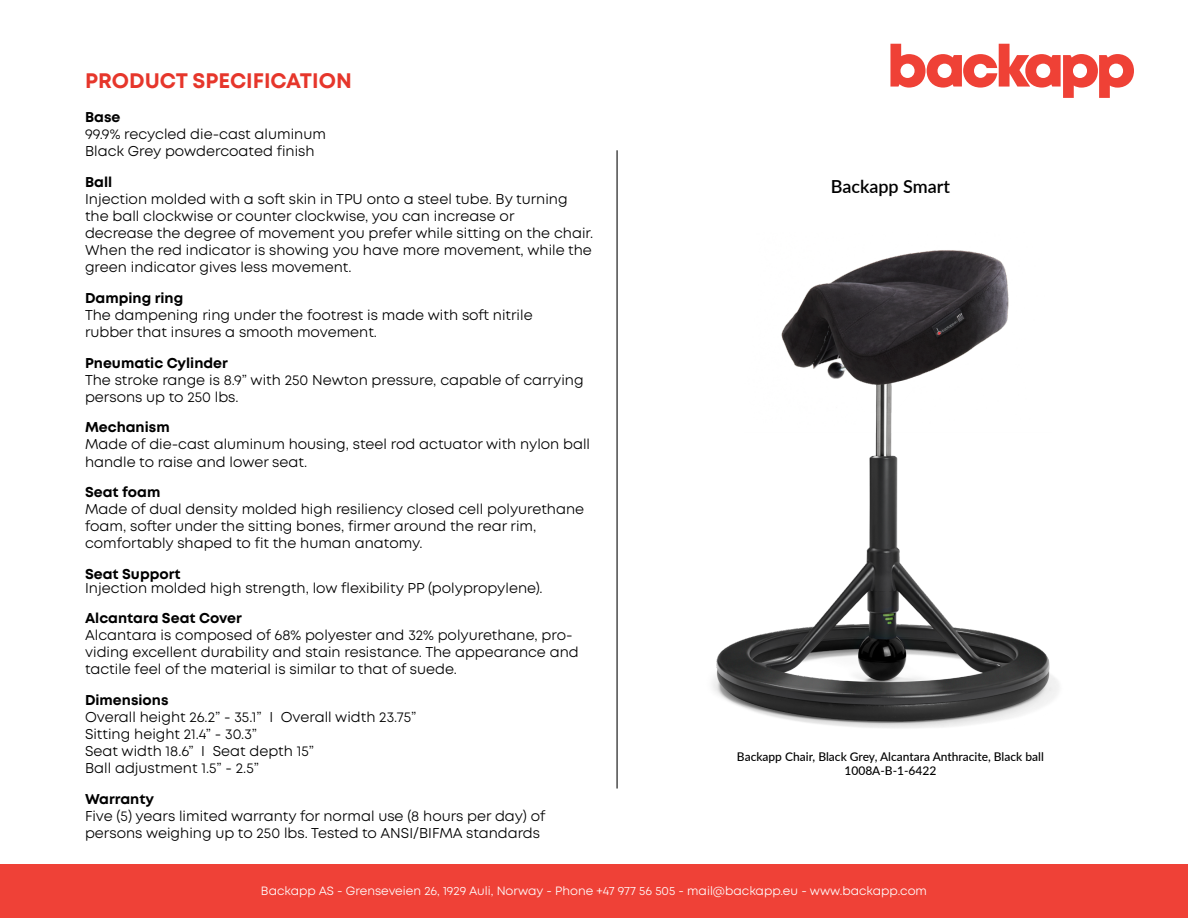
<style>
.page{position:relative;width:1188px;height:918px;background:#fff}
.page>*{position:absolute;margin:0;border:0;box-sizing:border-box;transform-origin:0 0}
.t1{font:700 21px "Mont";color:#e6362b}
.t2{font:600 18px "Lato";color:#000}
.t3{font:14.25px/17.1px "Mont";color:#000}
.t4{font:700 14.25px "Mont";color:#000}
.t5{font:12px "Mont";color:#fff}
.t6{font:500 12px "Lato";color:#000}
</style>
<div class="page">
<div style="left:0;top:864px;width:1188px;height:54px;background:#ef4137"></div>
<hr style="left:617px;top:150px;width:1px;height:639px;background:#000">
<img style="left:712px;top:250px;width:347px;height:478px">
<svg style="left:890px;top:44px;width:244px;height:54px"></svg>
<p class="t1" style="left:85px;top:67px;width:268px">PRODUCT SPECIFICATION</p>
<p class="t4" style="left:85px;top:108px;width:37px">Base</p>
<p class="t3" style="left:85px;top:126px;width:242px">99.9% recycled die-cast aluminum</p>
<p class="t3" style="left:85px;top:143px;width:231px">Black Grey powdercoated finish</p>
<p class="t4" style="left:85px;top:172px;width:29px">Ball</p>
<p class="t3" style="left:85px;top:190px;width:484px">Injection molded with a soft skin in TPU onto a steel tube. By turning the ball clockwise or counter clockwise, you can increase or</p>
<p class="t3" style="left:85px;top:225px;width:510px;text-align:justify">decrease the degree of movement you prefer while sitting on the chair.<br>When the red indicator is showing you have more movement, while the green indicator gives less movement.</p>
<p class="t4" style="left:85px;top:288px;width:100px">Damping ring</p>
<p class="t3" style="left:85px;top:306px;width:449px">The dampening ring under the footrest is made with soft nitrile</p>
<p class="t3" style="left:85px;top:324px;width:293px">rubber that insures a smooth movement.</p>
<p class="t4" style="left:85px;top:353px;width:144px">Pneumatic Cylinder</p>
<p class="t3" style="left:85px;top:371px;width:500px">The stroke range is 8.9” with 250 Newton pressure, capable of carrying persons up to 250 lbs.</p>
<p class="t4" style="left:85px;top:418px;width:86px">Mechanism</p>
<p class="t3" style="left:85px;top:436px;width:507px">Made of die-cast aluminum housing, steel rod actuator with nylon ball handle to raise and lower seat.</p>
<p class="t4" style="left:85px;top:483px;width:77px">Seat foam</p>
<p class="t3" style="left:85px;top:501px;width:501px">Made of dual density molded high resiliency closed cell polyurethane foam, softer under the sitting bones, firmer around the rear rim,</p>
<p class="t3" style="left:85px;top:535px;width:339px">comfortably shaped to fit the human anatomy.</p>
<p class="t4" style="left:85px;top:565px;width:97px">Seat Support</p>
<p class="t3" style="left:85px;top:579px;width:459px">Injection molded high strength, low flexibility PP (polypropylene).</p>
<p class="t4" style="left:85px;top:609px;width:158px">Alcantara Seat Cover</p>
<p class="t3" style="left:85px;top:627px;width:495px">Alcantara is composed of 68% polyester and 32% polyurethane, pro&shy;viding excellent durability and stain resistance. The appearance and tactile feel of the material is similar to that of suede.</p>
<p class="t4" style="left:85px;top:691px;width:85px">Dimensions</p>
<p class="t3" style="left:85px;top:709px;width:333px">Overall height 26.2” - 35.1” I Overall width 23.75”</p>
<p class="t3" style="left:85px;top:726px;width:174px">Sitting height 21.4” - 30.3”</p>
<p class="t3" style="left:85px;top:743px;width:230px">Seat width 18.6” I Seat depth 15”</p>
<p class="t3" style="left:85px;top:760px;width:175px">Ball adjustment 1.5” - 2.5”</p>
<p class="t4" style="left:85px;top:790px;width:71px">Warranty</p>
<p class="t3" style="left:85px;top:808px;width:462px">Five (5) years limited warranty for normal use (8 hours per day) of</p>
<p class="t3" style="left:85px;top:825px;width:457px">persons weighing up to 250 lbs. Tested to ANSI/BIFMA standards</p>
<p class="t2" style="left:831px;top:174px;width:121px">Backapp Smart</p>
<p class="t6" style="left:737px;top:748px;width:308px">Backapp Chair, Black Grey, Alcantara Anthracite, Black ball</p>
<p class="t6" style="left:844px;top:762px;width:93px">1008A-B-1-6422</p>
<p class="t5" style="left:261px;top:883px;width:668px">Backapp AS - Grenseveien 26, 1929 Auli, Norway - Phone +47 977 56 505 - mail@backapp.eu - www.backapp.com</p>
</div>
